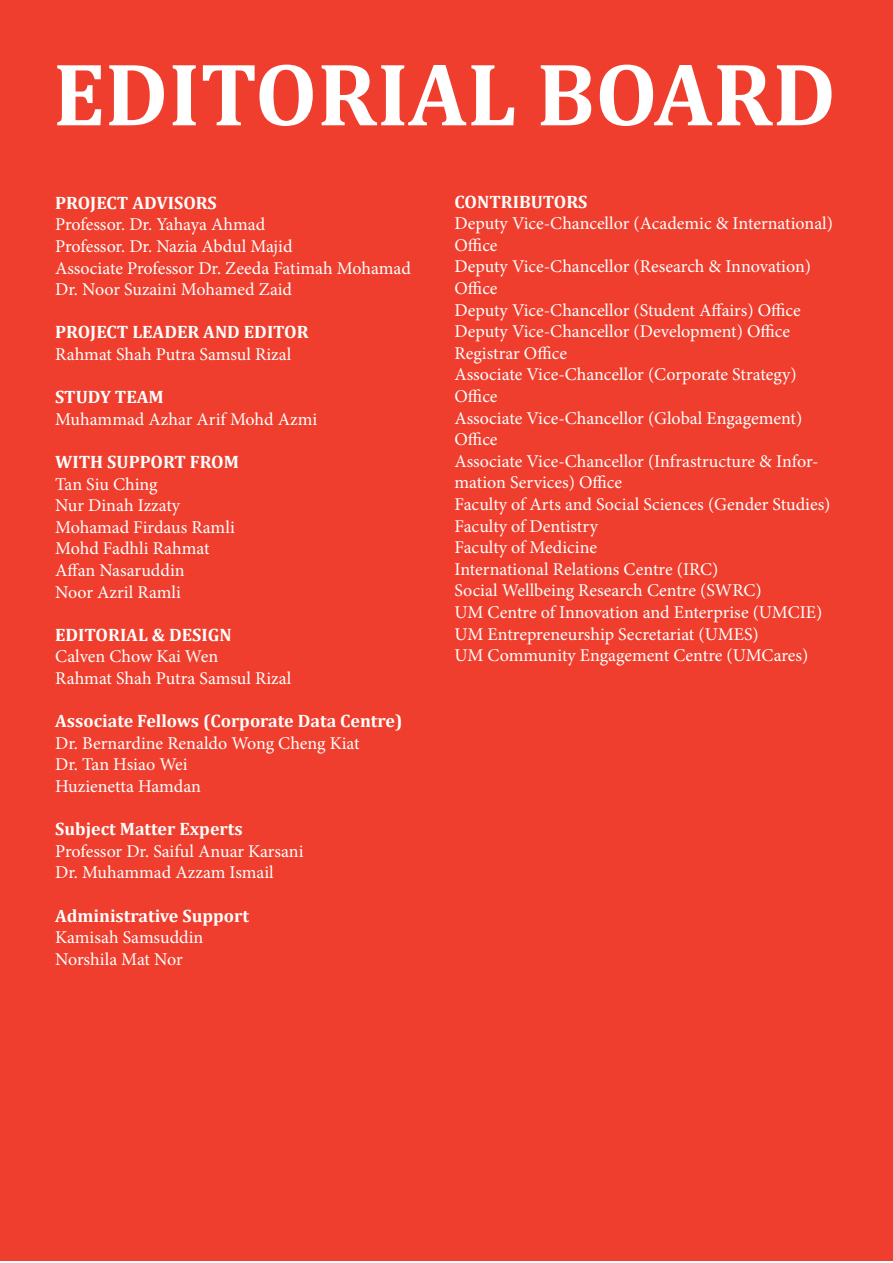
<style>
.page{position:relative;width:893px;height:1263px;background:#fff}
.page>*{position:absolute;margin:0;border:0;box-sizing:border-box;transform-origin:0 0}
.t1{font:700 90px "Cambria";color:#fff}
.t2{font:18px/21.6px "Minion Pro";color:#fff}
.t3{font:700 18px "Cambria";color:#fff}
</style>
<div class="page">
<div style="left:0;top:0;width:893px;height:1261px;background:#ef3e2d"></div>
<p class="t1" style="left:53px;top:31px;width:785px">EDITORIAL BOARD</p>
<p class="t3" style="left:55px;top:190px;width:163px">PROJECT ADVISORS</p>
<p class="t2" style="left:55px;top:214px;width:212px">Professor. Dr. Yahaya Ahmad</p>
<p class="t2" style="left:55px;top:236px;width:239px">Professor. Dr. Nazia Abdul Majid</p>
<p class="t2" style="left:55px;top:257px;width:357px">Associate Professor Dr. Zeeda Fatimah Mohamad</p>
<p class="t2" style="left:55px;top:279px;width:238px">Dr. Noor Suzaini Mohamed Zaid</p>
<p class="t3" style="left:55px;top:320px;width:255px">PROJECT LEADER AND EDITOR</p>
<p class="t2" style="left:55px;top:344px;width:238px">Rahmat Shah Putra Samsul Rizal</p>
<p class="t3" style="left:55px;top:384px;width:110px">STUDY TEAM</p>
<p class="t2" style="left:55px;top:408px;width:264px">Muhammad Azhar Arif Mohd Azmi</p>
<p class="t3" style="left:55px;top:449px;width:185px">WITH SUPPORT FROM</p>
<p class="t2" style="left:55px;top:473px;width:104px">Tan Siu Ching</p>
<p class="t2" style="left:55px;top:495px;width:127px">Nur Dinah Izzaty</p>
<p class="t2" style="left:55px;top:516px;width:181px">Mohamad Firdaus Ramli</p>
<p class="t2" style="left:55px;top:538px;width:156px">Mohd Fadhli Rahmat</p>
<p class="t2" style="left:55px;top:560px;width:131px">Affan Nasaruddin</p>
<p class="t2" style="left:55px;top:581px;width:127px">Noor Azril Ramli</p>
<p class="t3" style="left:55px;top:622px;width:178px">EDITORIAL &amp; DESIGN</p>
<p class="t2" style="left:55px;top:646px;width:165px">Calven Chow Kai Wen</p>
<p class="t2" style="left:55px;top:668px;width:238px">Rahmat Shah Putra Samsul Rizal</p>
<p class="t3" style="left:55px;top:708px;width:349px">Associate Fellows (Corporate Data Centre)</p>
<p class="t2" style="left:55px;top:732px;width:306px">Dr. Bernardine Renaldo Wong Cheng Kiat</p>
<p class="t2" style="left:55px;top:754px;width:134px">Dr. Tan Hsiao Wei</p>
<p class="t2" style="left:55px;top:776px;width:147px">Huzienetta Hamdan</p>
<p class="t3" style="left:55px;top:816px;width:189px">Subject Matter Experts</p>
<p class="t2" style="left:55px;top:840px;width:250px">Professor Dr. Saiful Anuar Karsani</p>
<p class="t2" style="left:55px;top:862px;width:220px">Dr. Muhammad Azzam Ismail</p>
<p class="t3" style="left:55px;top:903px;width:195px">Administrative Support</p>
<p class="t2" style="left:55px;top:927px;width:150px">Kamisah Samsuddin</p>
<p class="t2" style="left:55px;top:948px;width:129px">Norshila Mat Nor</p>
<p class="t3" style="left:454px;top:189px;width:134px">CONTRIBUTORS</p>
<p class="t2" style="left:454px;top:213px;width:380px">Deputy Vice-Chancellor (Academic &amp; International)<br>Office</p>
<p class="t2" style="left:454px;top:256px;width:358px">Deputy Vice-Chancellor (Research &amp; Innovation)<br>Office</p>
<p class="t2" style="left:454px;top:299px;width:348px">Deputy Vice-Chancellor (Student Affairs) Office</p>
<p class="t2" style="left:454px;top:321px;width:337px">Deputy Vice-Chancellor (Development) Office</p>
<p class="t2" style="left:454px;top:342px;width:114px">Registrar Office</p>
<p class="t2" style="left:454px;top:364px;width:344px">Associate Vice-Chancellor (Corporate Strategy)<br>Office</p>
<p class="t2" style="left:454px;top:407px;width:349px">Associate Vice-Chancellor (Global Engagement)<br>Office</p>
<p class="t2" style="left:454px;top:450px;width:366px">Associate Vice-Chancellor (Infrastructure &amp; Infor&shy;mation Services) Office</p>
<p class="t2" style="left:454px;top:493px;width:377px">Faculty of Arts and Social Sciences (Gender Studies)</p>
<p class="t2" style="left:454px;top:515px;width:145px">Faculty of Dentistry</p>
<p class="t2" style="left:454px;top:537px;width:144px">Faculty of Medicine</p>
<p class="t2" style="left:454px;top:558px;width:265px">International Relations Centre (IRC)</p>
<p class="t2" style="left:454px;top:580px;width:309px">Social Wellbeing Research Centre (SWRC)</p>
<p class="t2" style="left:454px;top:601px;width:369px">UM Centre of Innovation and Enterprise (UMCIE)</p>
<p class="t2" style="left:454px;top:623px;width:306px">UM Entrepreneurship Secretariat (UMES)</p>
<p class="t2" style="left:454px;top:645px;width:355px">UM Community Engagement Centre (UMCares)</p>
</div>
